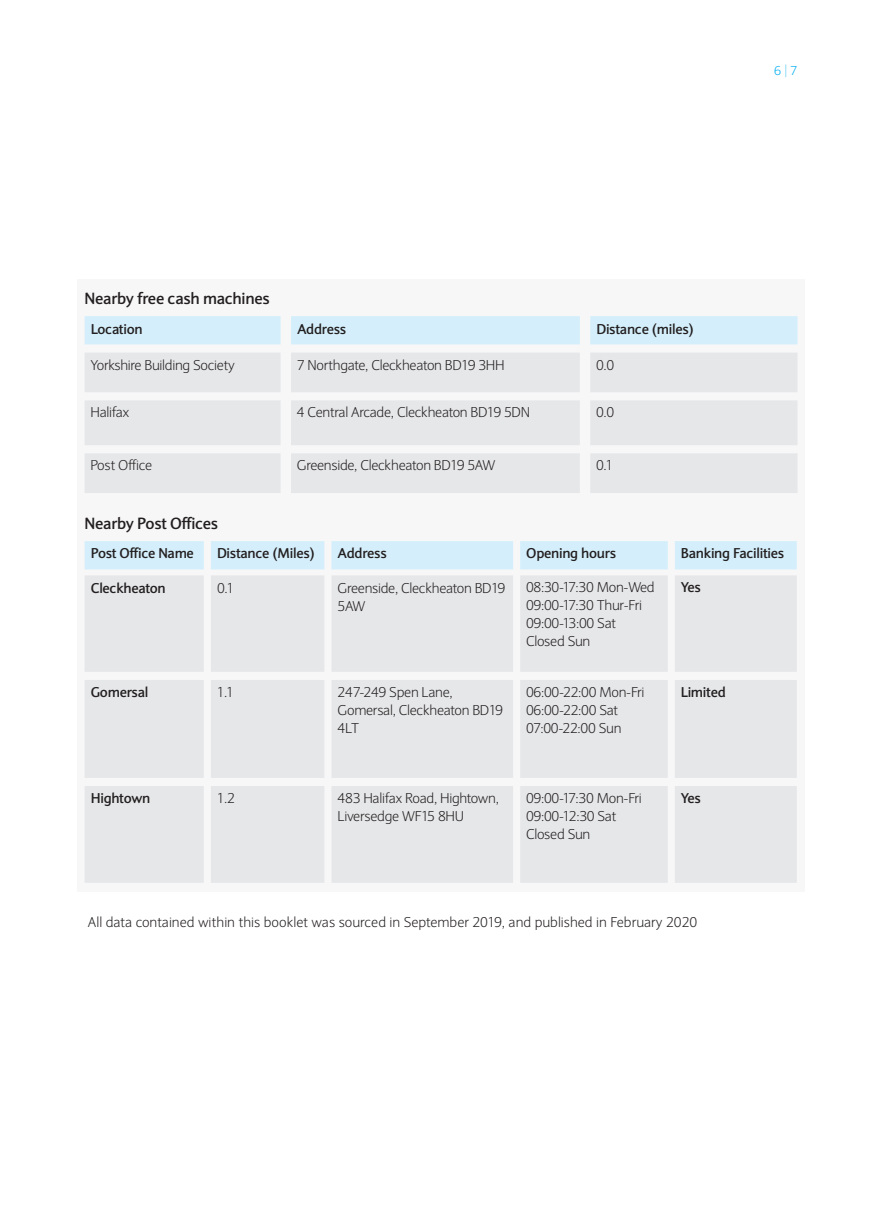
<style>
.page{position:relative;width:874px;height:1225px;background:#fff}
.page>*{position:absolute;margin:0;border:0;box-sizing:border-box;transform-origin:0 0}
.t1{font:700 16px "Expert Sans";letter-spacing:-.02em;color:#231f20}
.t2{font:300 14px/18px "Expert Sans";letter-spacing:-.02em;color:#231f20}
.t3{font:700 14px "Expert Sans";letter-spacing:-.02em;color:#231f20}
.t4{font:300 14px "Expert Sans";color:#231f20}
.PAGE_NUMBERS{font:300 12.6px "Expert Sans";color:#00aeef}
.s1{color:#6bcff6}
</style>
<div class="page">
<div style="left:77px;top:279px;width:727px;height:612px;background:#f7f7f8"></div>
<div style="left:85px;top:316px;width:712px;height:28px;background:#d4effb"></div>
<svg style="left:85px;top:353px;width:712px;height:140px;fill:#e6e7e9"></svg>
<div style="left:85px;top:541px;width:711px;height:28px;background:#d4effb"></div>
<svg style="left:85px;top:576px;width:711px;height:307px;background:#e7e8ea"></svg>
<p class="PAGE_NUMBERS" style="left:773px;top:63px;width:25px">6 <span class="s1">|</span> 7</p>
<p class="t1" style="left:85px;top:288px;width:186px">Nearby free cash machines</p>
<p class="t3" style="left:91px;top:319px;width:53px">Location</p>
<p class="t3" style="left:297px;top:319px;width:51px">Address</p>
<p class="t3" style="left:596px;top:319px;width:99px">Distance (miles)</p>
<p class="t2" style="left:90px;top:355px;width:146px">Yorkshire Building Society</p>
<p class="t2" style="left:297px;top:355px;width:209px">7 Northgate, Cleckheaton BD19 3HH</p>
<p class="t2" style="left:595px;top:355px;width:20px">0.0</p>
<p class="t2" style="left:90px;top:403px;width:41px">Halifax</p>
<p class="t2" style="left:297px;top:403px;width:234px">4 Central Arcade, Cleckheaton BD19 5DN</p>
<p class="t2" style="left:595px;top:403px;width:20px">0.0</p>
<p class="t2" style="left:90px;top:456px;width:63px">Post Office</p>
<p class="t2" style="left:297px;top:456px;width:200px">Greenside, Cleckheaton BD19 5AW</p>
<p class="t2" style="left:595px;top:456px;width:19px">0.1</p>
<p class="t1" style="left:85px;top:513px;width:135px">Nearby Post Offices</p>
<p class="t3" style="left:91px;top:544px;width:105px">Post Office Name</p>
<p class="t3" style="left:217px;top:544px;width:99px">Distance (Miles)</p>
<p class="t3" style="left:337px;top:544px;width:51px">Address</p>
<p class="t3" style="left:526px;top:544px;width:91px">Opening hours</p>
<p class="t3" style="left:680px;top:544px;width:105px">Banking Facilities</p>
<p class="t3" style="left:91px;top:578px;width:76px">Cleckheaton</p>
<p class="t2" style="left:217px;top:578px;width:19px">0.1</p>
<p class="t2" style="left:337px;top:578px;width:169px">Greenside, Cleckheaton BD19<br>5AW</p>
<p class="t2" style="left:525px;top:578px;width:130px">08:30-17:30 Mon-Wed</p>
<p class="t3" style="left:680px;top:578px;width:22px">Yes</p>
<p class="t2" style="left:525px;top:596px;width:118px">09:00-17:30 Thur-Fri</p>
<p class="t2" style="left:525px;top:614px;width:91px">09:00-13:00 Sat</p>
<p class="t2" style="left:525px;top:632px;width:66px">Closed Sun</p>
<p class="t3" style="left:91px;top:683px;width:59px">Gomersal</p>
<p class="t2" style="left:217px;top:683px;width:19px">1.1</p>
<p class="t2" style="left:337px;top:683px;width:167px">247-249 Spen Lane,<br>Gomersal, Cleckheaton BD19<br>4LT</p>
<p class="t2" style="left:525px;top:683px;width:120px">06:00-22:00 Mon-Fri</p>
<p class="t2" style="left:525px;top:701px;width:94px">06:00-22:00 Sat</p>
<p class="t2" style="left:525px;top:719px;width:97px">07:00-22:00 Sun</p>
<p class="t3" style="left:91px;top:789px;width:61px">Hightown</p>
<p class="t2" style="left:217px;top:789px;width:20px">1.2</p>
<p class="t2" style="left:337px;top:789px;width:163px">483 Halifax Road, Hightown,<br>Liversedge WF15 8HU</p>
<p class="t2" style="left:525px;top:789px;width:117px">09:00-17:30 Mon-Fri</p>
<p class="t2" style="left:525px;top:807px;width:92px">09:00-12:30 Sat</p>
<p class="t2" style="left:525px;top:825px;width:66px">Closed Sun</p>
<p class="t3" style="left:680px;top:683px;width:47px">Limited</p>
<p class="t3" style="left:680px;top:789px;width:22px">Yes</p>
<p class="t4" style="left:88px;top:913px;width:610px">All data contained within this booklet was sourced in September 2019, and published in February 2020</p>
</div>
